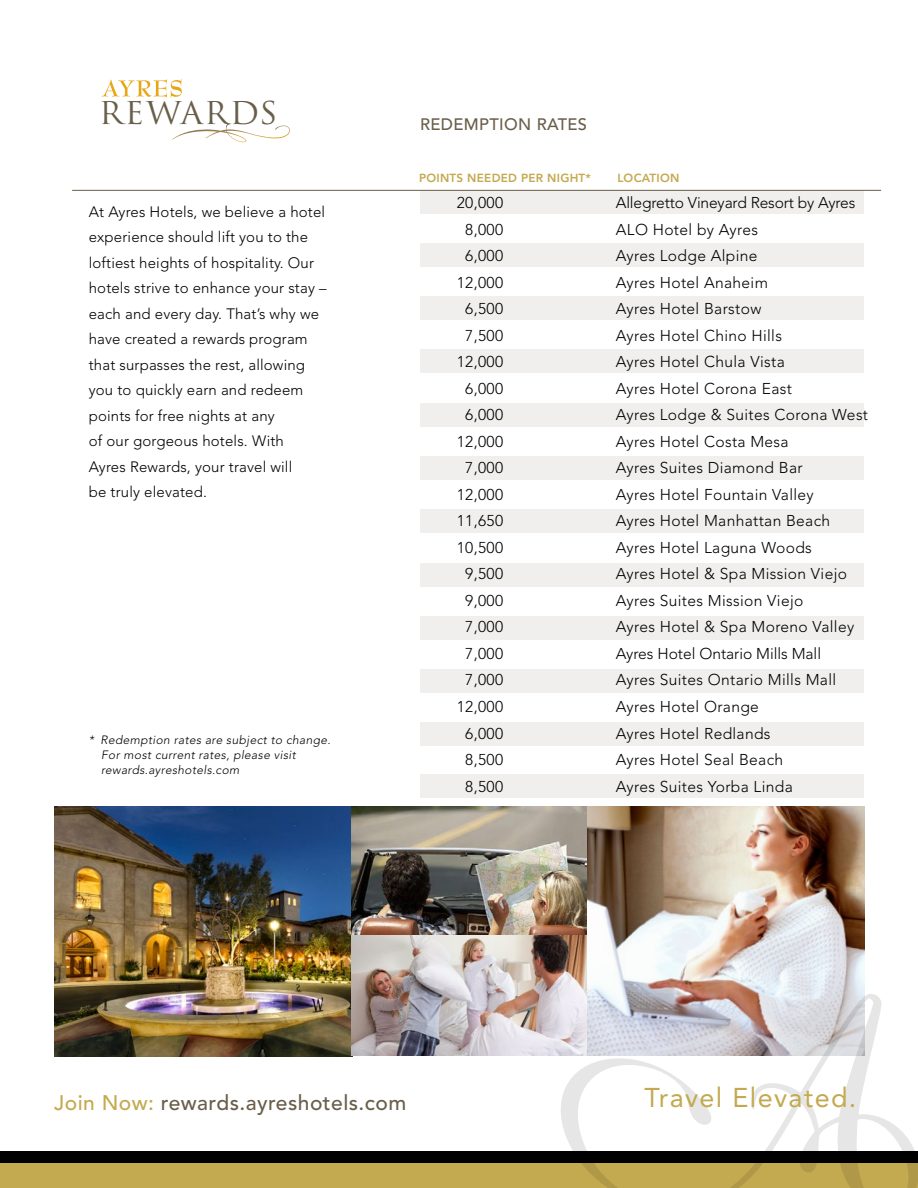
<style>
.page{position:relative;width:918px;height:1188px;background:#fff}
.page>*{position:absolute;margin:0;border:0;box-sizing:border-box;transform-origin:0 0}
.t1{font:30.6px "Trajan";letter-spacing:.04em;color:#695e4a;scale:1.05 1}
.t2{font:27px "Avenir";letter-spacing:.05em;color:#c3a94f}
.t3{font:500 21px "Avenir";letter-spacing:.02em;color:#695e4a}
.t4{font:500 16.5px "Avenir";letter-spacing:.02em;color:#695e4a}
.t5{font:300 15.6px "Avenir";letter-spacing:.02em;color:#000}
.t6{font:300 15.6px "Avenir";letter-spacing:-.01em;color:#000}
.t7{font:300 15.6px "Avenir";letter-spacing:-.005em;color:#000}
.t8{font:300 15px/25.5px "Avenir";letter-spacing:.01em;color:#000}
.t9{font:italic 300 12px "Avenir";letter-spacing:.03em;color:#000}
.t10{font:800 11.7px "Avenir";letter-spacing:.02em;color:#c3a94f}
.s1{color:#c3a94f}
</style>
<div class="page">
<div style="left:420px;top:190px;width:444px;height:23px;background:#f0efed"></div>
<div style="left:420px;top:296px;width:444px;height:24px;background:#f0efed"></div>
<div style="left:420px;top:403px;width:444px;height:24px;background:#f0efed"></div>
<div style="left:420px;top:509px;width:444px;height:24px;background:#f0efed"></div>
<div style="left:420px;top:616px;width:444px;height:24px;background:#f0efed"></div>
<div style="left:420px;top:243px;width:444px;height:24px;background:#f0efed"></div>
<div style="left:420px;top:350px;width:444px;height:23px;background:#f0efed"></div>
<div style="left:420px;top:456px;width:444px;height:24px;background:#f0efed"></div>
<div style="left:420px;top:563px;width:444px;height:23px;background:#f0efed"></div>
<div style="left:420px;top:669px;width:444px;height:24px;background:#f0efed"></div>
<div style="left:420px;top:723px;width:444px;height:23px;background:#f0efed"></div>
<div style="left:420px;top:774px;width:444px;height:23px;background:#f0efed"></div>
<hr style="left:72px;top:190px;width:809px;height:1px;background:#695e4a">
<svg style="left:102px;top:79px;width:80px;height:19px"></svg>
<svg style="left:172px;top:124px;width:118px;height:18px"></svg>
<img style="left:54px;top:807px;width:297px;height:249px">
<img style="left:586px;top:807px;width:278px;height:187px">
<img style="left:351px;top:923px;width:236px;height:133px">
<img style="left:351px;top:807px;width:235px;height:127px">
<div style="left:0;top:1160px;width:918px;height:28px;background:#c3a94f"></div>
<div style="left:0;top:1151px;width:918px;height:11px;background:#000"></div>
<svg style="left:549px;top:994px;width:369px;height:194px"></svg>
<p class="t1" style="left:99px;top:95px;width:172px">REWARDS</p>
<p class="t8" style="left:89px;top:199px;width:239px">At Ayres Hotels, we believe a hotel experience should lift you to the loftiest heights of hospitality. Our hotels strive to enhance your stay – each and every day. That’s why we have created a rewards program that surpasses the rest, allowing you to quickly earn and redeem points for free nights at any</p>
<p class="t8" style="left:89px;top:429px;width:197px">of our gorgeous hotels. With</p>
<p class="t8" style="left:89px;top:454px;width:205px">Ayres Rewards, your travel will</p>
<p class="t8" style="left:89px;top:480px;width:120px">be truly elevated.</p>
<p class="t9" style="left:89px;top:733px;width:243px">* Redemption rates are subject to change.</p>
<p class="t9" style="left:101px;top:748px;width:196px">For most current rates, please visit</p>
<p class="t9" style="left:101px;top:763px;width:140px">rewards.ayreshotels.com</p>
<p class="t4" style="left:420px;top:114px;width:169px">REDEMPTION RATES</p>
<p class="t10" style="left:419px;top:171px;width:173px">POINTS NEEDED PER NIGHT*</p>
<p class="t10" style="left:617px;top:171px;width:64px">LOCATION</p>
<p class="t5" style="left:457px;top:194px;width:48px">20,000</p>
<p class="t6" style="left:616px;top:194px;width:241px">Allegretto Vineyard Resort by Ayres</p>
<p class="t5" style="left:465px;top:220px;width:39px">8,000</p>
<p class="t5" style="left:616px;top:220px;width:144px">ALO Hotel by Ayres</p>
<p class="t5" style="left:465px;top:247px;width:39px">6,000</p>
<p class="t5" style="left:616px;top:247px;width:143px">Ayres Lodge Alpine</p>
<p class="t5" style="left:457px;top:273px;width:48px">12,000</p>
<p class="t5" style="left:616px;top:273px;width:154px">Ayres Hotel Anaheim</p>
<p class="t5" style="left:465px;top:300px;width:39px">6,500</p>
<p class="t5" style="left:616px;top:300px;width:147px">Ayres Hotel Barstow</p>
<p class="t5" style="left:465px;top:326px;width:39px">7,500</p>
<p class="t5" style="left:616px;top:326px;width:168px">Ayres Hotel Chino Hills</p>
<p class="t5" style="left:457px;top:353px;width:48px">12,000</p>
<p class="t5" style="left:616px;top:353px;width:170px">Ayres Hotel Chula Vista</p>
<p class="t5" style="left:465px;top:379px;width:39px">6,000</p>
<p class="t5" style="left:616px;top:379px;width:178px">Ayres Hotel Corona East</p>
<p class="t5" style="left:465px;top:406px;width:39px">6,000</p>
<p class="t5" style="left:616px;top:406px;width:254px">Ayres Lodge &amp; Suites Corona West</p>
<p class="t5" style="left:457px;top:432px;width:48px">12,000</p>
<p class="t5" style="left:616px;top:432px;width:174px">Ayres Hotel Costa Mesa</p>
<p class="t5" style="left:465px;top:459px;width:39px">7,000</p>
<p class="t5" style="left:616px;top:459px;width:188px">Ayres Suites Diamond Bar</p>
<p class="t5" style="left:457px;top:485px;width:48px">12,000</p>
<p class="t5" style="left:616px;top:485px;width:199px">Ayres Hotel Fountain Valley</p>
<p class="t5" style="left:457px;top:512px;width:48px">11,650</p>
<p class="t5" style="left:616px;top:512px;width:216px">Ayres Hotel Manhattan Beach</p>
<p class="t5" style="left:457px;top:538px;width:48px">10,500</p>
<p class="t5" style="left:616px;top:538px;width:198px">Ayres Hotel Laguna Woods</p>
<p class="t5" style="left:465px;top:565px;width:39px">9,500</p>
<p class="t5" style="left:616px;top:565px;width:233px">Ayres Hotel &amp; Spa Mission Viejo</p>
<p class="t5" style="left:465px;top:591px;width:39px">9,000</p>
<p class="t5" style="left:616px;top:591px;width:189px">Ayres Suites Mission Viejo</p>
<p class="t5" style="left:465px;top:618px;width:39px">7,000</p>
<p class="t5" style="left:616px;top:618px;width:240px">Ayres Hotel &amp; Spa Moreno Valley</p>
<p class="t5" style="left:465px;top:644px;width:39px">7,000</p>
<p class="t7" style="left:616px;top:644px;width:207px">Ayres Hotel Ontario Mills Mall</p>
<p class="t5" style="left:465px;top:671px;width:39px">7,000</p>
<p class="t5" style="left:616px;top:671px;width:222px">Ayres Suites Ontario Mills Mall</p>
<p class="t5" style="left:457px;top:697px;width:48px">12,000</p>
<p class="t5" style="left:616px;top:697px;width:145px">Ayres Hotel Orange</p>
<p class="t5" style="left:465px;top:724px;width:39px">6,000</p>
<p class="t5" style="left:616px;top:724px;width:156px">Ayres Hotel Redlands</p>
<p class="t5" style="left:465px;top:750px;width:39px">8,500</p>
<p class="t5" style="left:616px;top:750px;width:169px">Ayres Hotel Seal Beach</p>
<p class="t5" style="left:465px;top:777px;width:39px">8,500</p>
<p class="t5" style="left:616px;top:777px;width:178px">Ayres Suites Yorba Linda</p>
<p class="t3" style="left:54px;top:1091px;width:354px"><span class="s1">Join Now:</span> rewards.ayreshotels.com</p>
<p class="t2" style="left:645px;top:1082px;width:213px">Travel Elevated.</p>
</div>
